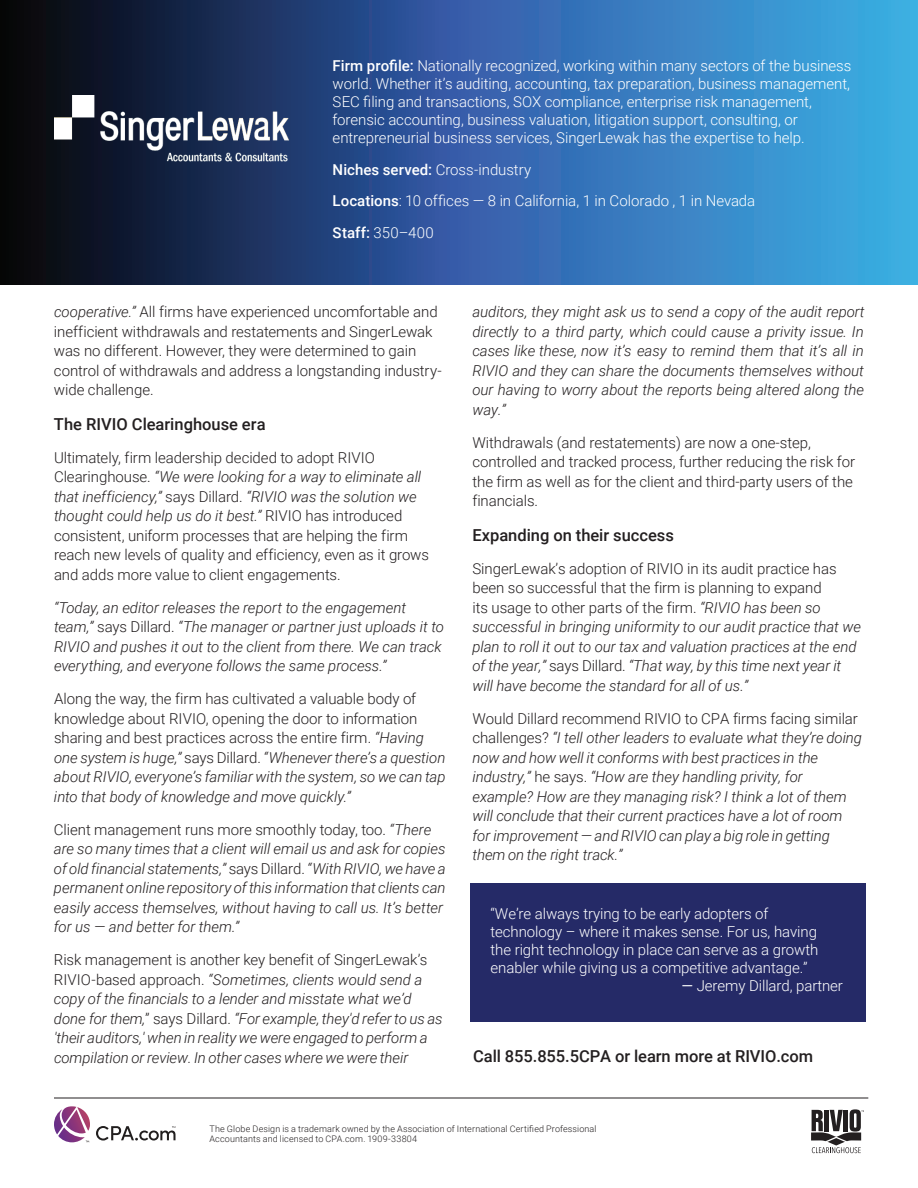
<style>
.page{position:relative;width:918px;height:1188px;background:#fff}
.page>*{position:absolute;margin:0;border:0;box-sizing:border-box;transform-origin:0 0}
.t1{font:500 16.5px "Roboto";color:#231f20}
.t2{font:italic 300 15px/19.5px "Roboto";letter-spacing:-.005em;color:#231f20}
.t3{font:300 15px/19.5px "Roboto";letter-spacing:-.005em;color:#231f20}
.t4{font:300 15px/18px "Roboto";letter-spacing:-.005em;color:#fff}
.t5{font:300 9px/10.5px "Roboto";letter-spacing:.015em;color:#231f20}
.s1{font-weight:500}
.s2{font-style:italic}
.s3{font-style:normal}
.s4{font-weight:400}
</style>
<div class="page">
<hr style="left:54px;top:1098px;width:814px;height:1px;background:#231f20">
<svg style="left:54px;top:1106px;width:36px;height:36px"></svg>
<svg style="left:96px;top:1126px;width:80px;height:15px"></svg>
<svg style="left:811px;top:1109px;width:53px;height:44px"></svg>
<svg style="left:0;top:0;width:918px;height:284px;background:#2b5e93"></svg>
<div style="left:470px;top:883px;width:396px;height:139px;background:#252a67"></div>
<img style="left:54px;top:96px;width:235px;height:66px">
<p class="t4" style="left:333px;top:56px;width:520px"><span class="s1">Firm profile:</span> Nationally recognized, working within many sectors of the business world. Whether it’s auditing, accounting, tax preparation, business management, SEC filing and transactions, SOX compliance, enterprise risk management, forensic accounting, business valuation, litigation support, consulting, or entrepreneurial business services, SingerLewak has the expertise to help.</p>
<p class="t4" style="left:333px;top:153px;width:424px;line-height:31.5px"><span class="s1">Niches served:</span> Cross-industry<br><span class="s1">Locations</span>: 10 offices — 8 in California, 1 in Colorado , 1 in Nevada<br><span class="s1">Staff:</span> 350–400</p>
<p class="t3" style="left:54px;top:302px;width:389px"><span class="s2">cooperative.”</span> All firms have experienced uncomfortable and inefficient withdrawals and restatements and SingerLewak was no different. However, they were determined to gain control of withdrawals and address a longstanding industry&shy;wide challenge.</p>
<p class="t1" style="left:54px;top:412px;width:213px">The RIVIO Clearinghouse era</p>
<p class="t3" style="left:54px;top:447px;width:376px">Ultimately, firm leadership decided to adopt RIVIO Clearinghouse. <span class="s2">“We were looking for a way to eliminate all that inefficiency,”</span> says Dillard. <span class="s2">“RIVIO was the solution we thought could help us do it best.”</span> RIVIO has introduced consistent, uniform processes that are helping the firm reach new levels of quality and efficiency, even as it grows and adds more value to client engagements.</p>
<p class="t2" style="left:54px;top:597px;width:391px">“Today, an editor releases the report to the engagement team,” <span class="s3">says Dillard.</span> “The manager or partner just uploads it to RIVIO and pushes it out to the client from there. We can track everything, and everyone follows the same process.”</p>
<p class="t3" style="left:54px;top:689px;width:393px">Along the way, the firm has cultivated a valuable body of knowledge about RIVIO, opening the door to information sharing and best practices across the entire firm. <span class="s2">“Having one system is huge,”</span> says Dillard. <span class="s2">“Whenever there’s a question about RIVIO, everyone’s familiar with the system, so we can tap into that body of knowledge and move quickly.”</span></p>
<p class="t2" style="left:54px;top:819px;width:393px"><span class="s3">Client management runs more smoothly today, too.</span> “There are so many times that a client will email us and ask for copies of old financial statements,” <span class="s3">says Dillard.</span> “With RIVIO, we have a permanent online repository of this information that clients can easily access themselves, without having to call us. It’s better for us — and better for them.”</p>
<p class="t2" style="left:54px;top:950px;width:390px"><span class="s3">Risk management is another key benefit of SingerLewak’s RIVIO-based approach.</span> “Sometimes, clients would send a copy of the financials to a lender and misstate what we’d done for them,<span class="s3">” says Dillard.</span> “For example, they'd refer to us as 'their auditors,' when in reality we were engaged to perform a compilation or review. In other cases where we were their</p>
<p class="t2" style="left:472px;top:302px;width:394px;text-align:justify">auditors, they might ask us to send a copy of the audit report directly to a third party, which could cause a privity issue. In cases like these, now it’s easy to remind them that it’s all in RIVIO and they can share the documents themselves without our having to worry about the reports being altered along the way.”</p>
<p class="t3" style="left:472px;top:432px;width:384px">Withdrawals (and restatements) are now a one-step, controlled and tracked process, further reducing the risk for the firm as well as for the client and third-party users of the financials.</p>
<p class="t1" style="left:472px;top:523px;width:203px">Expanding on their success</p>
<p class="t2" style="left:472px;top:558px;width:390px"><span class="s3">SingerLewak’s adoption of RIVIO in its audit practice has been so successful that the firm is planning to expand<br>its usage to other parts of the firm.</span> “RIVIO has been so successful in bringing uniformity to our audit practice that we plan to roll it out to our tax and valuation practices at the end of the year,” <span class="s3">says Dillard.</span> “That way, by this time next year it will have become the standard for all of us.”</p>
<p class="t2" style="left:472px;top:708px;width:391px"><span class="s3">Would Dillard recommend RIVIO to CPA firms facing similar challenges?</span> “I tell other leaders to evaluate what they’re doing now and how well it conforms with best practices in the industry,” <span class="s3">he says.</span> “How are they handling privity, for example? How are they managing risk? I think a lot of them will conclude that their current practices have a lot of room for improvement — and RIVIO can play a big role in getting them on the right track.”</p>
<p class="t4" style="left:491px;top:905px;width:329px">“We’re always trying to be early adopters of technology – where it makes sense. For us, having the right technology in place can serve as a growth enabler while giving us a competitive advantage.”</p>
<p class="t4" style="left:681px;top:977px;width:163px"><span class="s4">—</span> Jeremy Dillard, partner</p>
<p class="t1" style="left:473px;top:1045px;width:342px">Call 855.855.5CPA or learn more at RIVIO.com</p>
<p class="t5" style="left:210px;top:1123px;width:389px">The Globe Design is a trademark owned by the Association of International Certified Professional<br>Accountants and licensed to CPA.com. 1909-33804</p>
</div>
